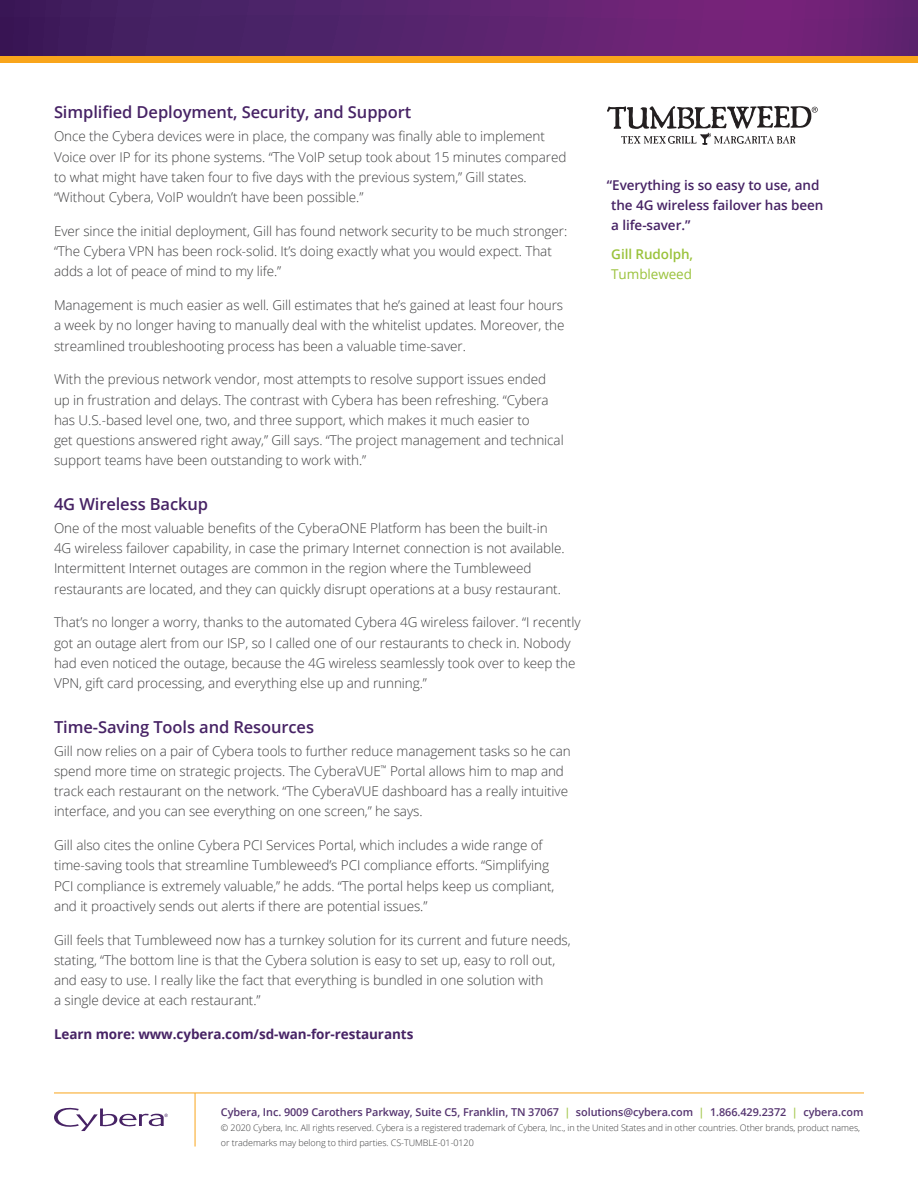
<style>
.page{position:relative;width:918px;height:1188px;background:#fff}
.page>*{position:absolute;margin:0;border:0;box-sizing:border-box;transform-origin:0 0}
.Cybera_Body_Subhead{font:600 16.5px "Open Sans";letter-spacing:-.005em;color:#472365}
.Cybera_Body{font:300 13.5px/20.2px "Open Sans";letter-spacing:-.005em;color:#3e3e3f}
.Cybera_Quote{font:600 13.5px/20.2px "Open Sans";letter-spacing:-.005em;color:#472365}
.Cybera_Body-2{font:700 13.5px "Open Sans";letter-spacing:-.005em;color:#472365}
.Cybera_Quote_Author{font:600 13.5px "Open Sans";letter-spacing:-.005em;color:#9ac23b}
.Cybera_Quote_Positio{font:13.5px "Open Sans";letter-spacing:-.005em;color:#9ac23b}
.Cybera_Body-3{font:600 10.8px "Open Sans";letter-spacing:-.005em;color:#54336f}
.Cybera_Body-4{font:300 9px/15px "Open Sans";letter-spacing:-.01em;color:#3e3e3f}
.s1{color:#a3c74b}
</style>
<div class="page">
<svg style="left:0;top:0;width:918px;height:56px;background:#59216c"></svg>
<svg style="left:54px;top:1108px;width:114px;height:23px"></svg>
<hr style="left:54px;top:1093px;width:810px;height:1px;background:#f9a51b">
<hr style="left:195px;top:1093px;width:1px;height:54px;background:#f9a51b">
<div style="left:0;top:56px;width:918px;height:7px;background:#f9a51b"></div>
<svg style="left:607px;top:106px;width:211px;height:38px"></svg>
<p class="Cybera_Body_Subhead" style="left:54px;top:101px;width:359px">Simplified Deployment, Security, and Support</p>
<p class="Cybera_Body" style="left:54px;top:126px;width:514px">Once the Cybera devices were in place, the company was finally able to implement Voice over IP for its phone systems. “The VoIP setup took about 15 minutes compared to what might have taken four to five days with the previous system,” Gill states. “Without Cybera, VoIP wouldn’t have been possible.”</p>
<p class="Cybera_Body" style="left:54px;top:221px;width:515px">Ever since the initial deployment, Gill has found network security to be much stronger: “The Cybera VPN has been rock-solid. It’s doing exactly what you would expect. That adds a lot of peace of mind to my life.”</p>
<p class="Cybera_Body" style="left:54px;top:295px;width:512px;text-align:justify">Management is much easier as well. Gill estimates that he’s gained at least four hours a week by no longer having to manually deal with the whitelist updates. Moreover, the streamlined troubleshooting process has been a valuable time-saver.</p>
<p class="Cybera_Body" style="left:54px;top:369px;width:511px">With the previous network vendor, most attempts to resolve support issues ended up in frustration and delays. The contrast with Cybera has been refreshing. “Cybera has U.S.-based level one, two, and three support, which makes it much easier to<br>get questions answered right away,” Gill says. “The project management and technical support teams have been outstanding to work with.”</p>
<p class="Cybera_Body_Subhead" style="left:54px;top:493px;width:156px">4G Wireless Backup</p>
<p class="Cybera_Body" style="left:54px;top:518px;width:512px">One of the most valuable benefits of the CyberaONE Platform has been the built-in 4G wireless failover capability, in case the primary Internet connection is not available.<br>Intermittent Internet outages are common in the region where the Tumbleweed restaurants are located, and they can quickly disrupt operations at a busy restaurant.</p>
<p class="Cybera_Body" style="left:54px;top:612px;width:528px">That’s no longer a worry, thanks to the automated Cybera 4G wireless failover. “I recently got an outage alert from our ISP, so I called one of our restaurants to check in. Nobody had even noticed the outage, because the 4G wireless seamlessly took over to keep the VPN, gift card processing, and everything else up and running.”</p>
<p class="Cybera_Body_Subhead" style="left:54px;top:715px;width:262px">Time-Saving Tools and Resources</p>
<p class="Cybera_Body" style="left:54px;top:740px;width:518px">Gill now relies on a pair of Cybera tools to further reduce management tasks so he can spend more time on strategic projects. The CyberaVUE<sup>™</sup> Portal allows him to map and track each restaurant on the network. “The CyberaVUE dashboard has a really intuitive interface, and you can see everything on one screen,” he says.</p>
<p class="Cybera_Body" style="left:54px;top:835px;width:502px">Gill also cites the online Cybera PCI Services Portal, which includes a wide range of time-saving tools that streamline Tumbleweed’s PCI compliance efforts. “Simplifying PCI compliance is extremely valuable,” he adds. “The portal helps keep us compliant, and it proactively sends out alerts if there are potential issues.”</p>
<p class="Cybera_Body" style="left:54px;top:929px;width:518px">Gill feels that Tumbleweed now has a turnkey solution for its current and future needs, stating, “The bottom line is that the Cybera solution is easy to set up, easy to roll out, and easy to use. I really like the fact that everything is bundled in one solution with<br>a single device at each restaurant.”</p>
<p class="Cybera_Body-2" style="left:54px;top:1025px;width:361px">Learn more: www.cybera.com/sd-wan-for-restaurants</p>
<p class="Cybera_Quote" style="left:611px;top:174px;width:214px;text-indent:-4px">“Everything is so easy to use, and the 4G wireless failover has been a life-saver.”</p>
<p class="Cybera_Quote_Author" style="left:611px;top:245px;width:83px">Gill Rudolph,</p>
<p class="Cybera_Quote_Positio" style="left:611px;top:265px;width:82px">Tumbleweed</p>
<p class="Cybera_Body-3" style="left:221px;top:1105px;width:644px">Cybera, Inc. 9009 Carothers Parkway, Suite C5, Franklin, TN 37067 <span class="s1">|</span> solutions@cybera.com <span class="s1">|</span> 1.866.429.2372 <span class="s1">|</span> cybera.com</p>
<p class="Cybera_Body-4" style="left:221px;top:1120px;width:641px">© 2020 Cybera, Inc. All rights reserved. Cybera is a registered trademark of Cybera, Inc., in the United States and in other countries. Other brands, product names, or trademarks may belong to third parties. CS-TUMBLE-01-0120</p>
</div>
